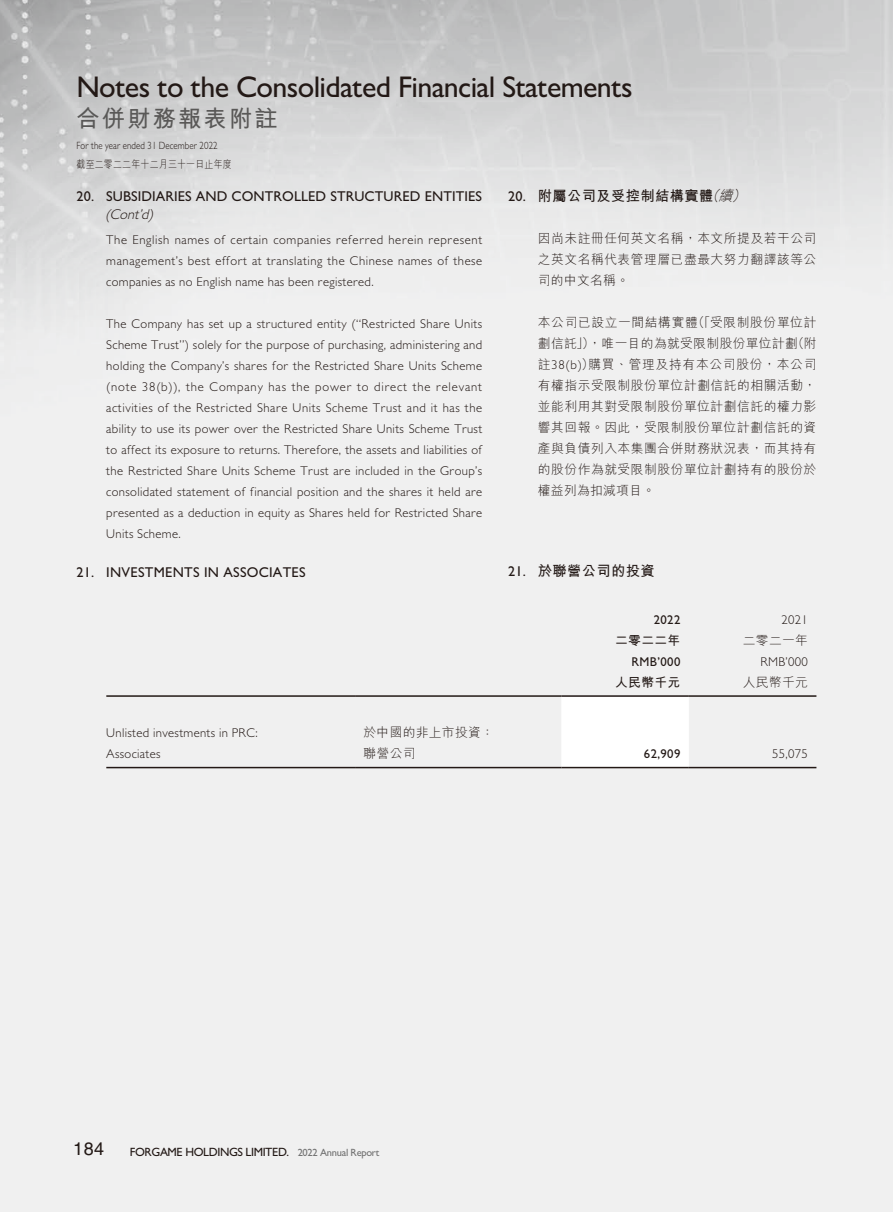
<style>
.page{position:relative;width:893px;height:1212px;background:#fff}
.page>*{position:absolute;margin:0;border:0;box-sizing:border-box;transform-origin:0 0}
.t1{font:500 30px "Gill Sans";letter-spacing:-.02em;color:#231916}
.t2{font:700 23.25px "M Hei HK";letter-spacing:.095em;color:#595857}
.t3{font:18px "Helvetica LT Std";color:#231916}
.t4{font:500 14.25px "Gill Sans";letter-spacing:.005em;color:#231916}
.t5{font:700 14.25px "M Hei HK";letter-spacing:.03em;color:#231916}
.t6{font:italic 300 14.25px "Gill Sans";color:#231916}
.t7{font:300 12.75px/21px "Gill Sans";letter-spacing:.025em;color:#231916;text-align:justify}
.t8{font:300 12.75px/21px "M Hei HK";letter-spacing:.04em;color:#231916;text-align:justify}
.t9{font:500 12.75px "Gill Sans";letter-spacing:.03em;color:#231916}
.t10{font:700 12.75px "M Hei HK";letter-spacing:.03em;color:#231916}
.t11{font:500 12px "Gill Sans";letter-spacing:-.03em;color:#231916}
.t12{font:300 10.5px "Gill Sans";letter-spacing:.01em;color:#231916;scale:.85 1}
.t13{font:300 10.5px "M Hei HK";letter-spacing:.025em;color:#231916;scale:.85 1}
.s1{font-family:"Gill Sans";font-weight:500}
.s2{font-weight:300;font-style:italic}
.s3{font-family:"Gill Sans"}
.s4{font-size:10.5px;color:#727272}
</style>
<div class="page">
<svg style="left:561px;top:697px;width:128px;height:70px"></svg>
<hr style="left:106px;top:695px;width:249px;height:2px;background:#231916">
<hr style="left:355px;top:695px;width:206px;height:2px;background:#231916">
<hr style="left:561px;top:695px;width:128px;height:2px;background:#231916">
<hr style="left:689px;top:695px;width:127px;height:2px;background:#231916">
<hr style="left:106px;top:767px;width:249px;height:1px;background:#231916">
<hr style="left:355px;top:767px;width:206px;height:1px;background:#231916">
<hr style="left:561px;top:767px;width:128px;height:1px;background:#231916">
<hr style="left:689px;top:767px;width:127px;height:1px;background:#231916">
<h1 class="t1" style="left:77px;top:69px;width:558px">Notes to the Consolidated Financial Statements</h1>
<h2 class="t2" style="left:77px;top:102px;width:203px">合併財務報表附註</h2>
<p class="t12" style="left:77px;top:139px;width:168px">For the year ended 31 December 2022</p>
<p class="t13" style="left:77px;top:159px;width:184px">截至二零二二年十二月三十一日止年度</p>
<p class="t4" style="left:77px;top:188px;width:407px">20. SUBSIDIARIES AND CONTROLLED STRUCTURED ENTITIES</p>
<p class="t6" style="left:105px;top:206px;width:50px">(Cont’d)</p>
<p class="t7" style="left:106px;top:229px;width:378px">The English names of certain companies referred herein represent management’s best effort at translating the Chinese names of these companies as no English name has been registered.</p>
<p class="t7" style="left:106px;top:313px;width:377px">The Company has set up a structured entity (“Restricted Share Units Scheme Trust”) solely for the purpose of purchasing, administering and holding the Company’s shares for the Restricted Share Units Scheme (note 38(b)), the Company has the power to direct the relevant activities of the Restricted Share Units Scheme Trust and it has the ability to use its power over the Restricted Share Units Scheme Trust to affect its exposure to returns. Therefore, the assets and liabilities of the Restricted Share Units Scheme Trust are included in the Group’s consolidated statement of financial position and the shares it held are presented as a deduction in equity as Shares held for Restricted Share Units Scheme.</p>
<p class="t4" style="left:77px;top:564px;width:231px">21. INVESTMENTS IN ASSOCIATES</p>
<p class="t5" style="left:508px;top:185px;width:242px"><span class="s1">20.</span> 附屬公司及受控制結構實體<span class="s2">（續）</span></p>
<p class="t8" style="left:538px;top:228px;width:280px">因尚未註冊任何英文名稱，本文所提及若干公司之英文名稱代表管理層已盡最大努力翻譯該等公司的中文名稱。</p>
<p class="t8" style="left:538px;top:312px;width:280px">本公司已設立一間結構實體（「受限制股份單位計劃信託」），唯一目的為就受限制股份單位計劃（附註<span class="s3">38(b)</span>）購買、管理及持有本公司股份，本公司有權指示受限制股份單位計劃信託的相關活動，並能利用其對受限制股份單位計劃信託的權力影響其回報。因此，受限制股份單位計劃信託的資產與負債列入本集團合併財務狀況表，而其持有的股份作為就受限制股份單位計劃持有的股份於權益列為扣減項目。</p>
<p class="t5" style="left:508px;top:560px;width:148px"><span class="s1">21.</span> 於聯營公司的投資</p>
<p class="t9" style="left:654px;top:612px;width:28px">2022</p>
<p class="t7" style="left:781px;top:609px;width:28px">2021</p>
<p class="t10" style="left:615px;top:631px;width:67px">二零二二年</p>
<p class="t8" style="left:743px;top:629px;width:67px">二零二一年</p>
<p class="t9" style="left:631px;top:654px;width:50px">RMB’000</p>
<p class="t7" style="left:760px;top:651px;width:49px">RMB’000</p>
<p class="t10" style="left:615px;top:673px;width:67px">人民幣千元</p>
<p class="t8" style="left:743px;top:671px;width:67px">人民幣千元</p>
<p class="t7" style="left:106px;top:722px;width:153px">Unlisted investments in PRC:</p>
<p class="t8" style="left:364px;top:722px;width:132px">於中國的非上市投資：</p>
<p class="t7" style="left:106px;top:743px;width:56px">Associates</p>
<p class="t8" style="left:364px;top:743px;width:53px">聯營公司</p>
<p class="t9" style="left:644px;top:746px;width:38px">62,909</p>
<p class="t7" style="left:772px;top:743px;width:37px">55,075</p>
<h3 class="t3" style="left:73px;top:1138px;width:33px">184</h3>
<p class="t11" style="left:130px;top:1144px;width:251px">FORGAME HOLDINGS LIMITED. <span class="s4">2022 Annual Report</span></p>
</div>
